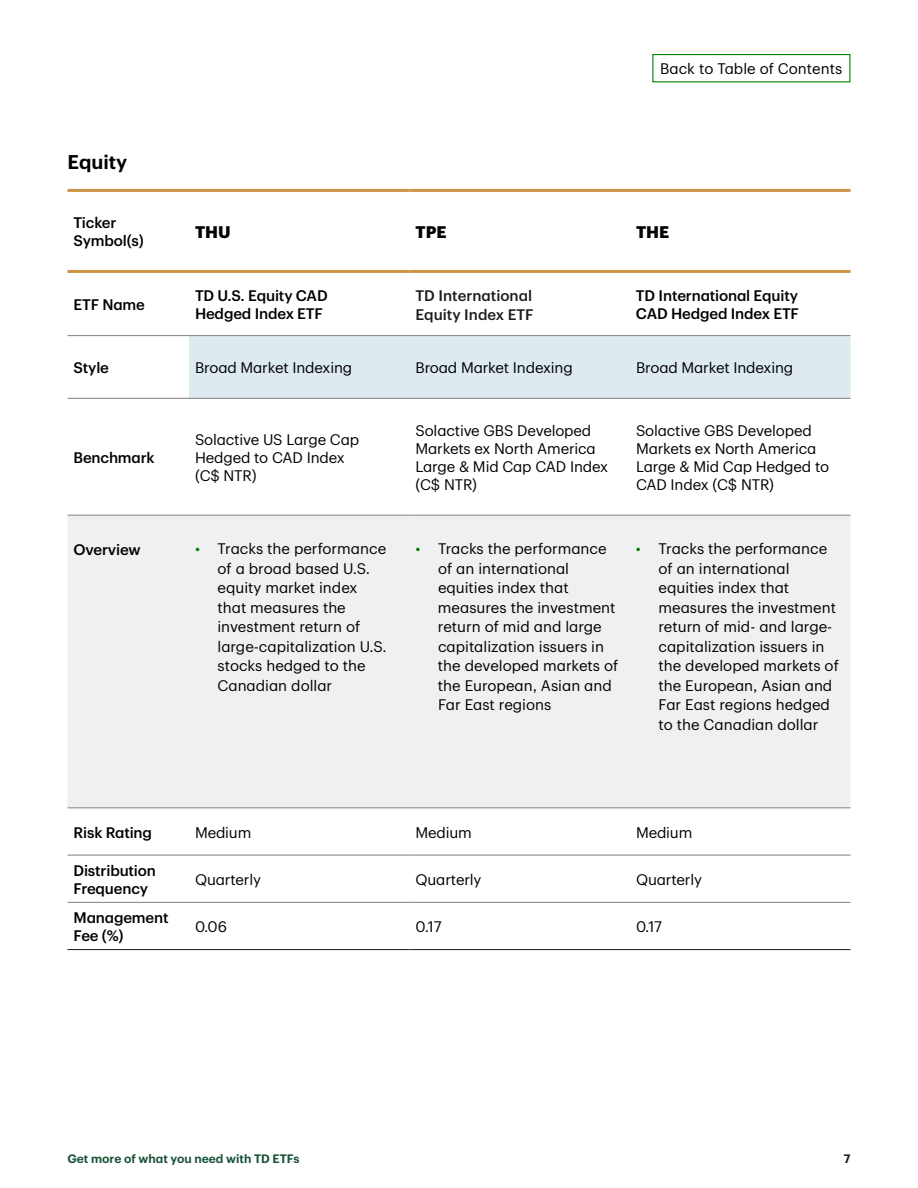
<style>
.page{position:relative;width:918px;height:1188px;background:#fff}
.page>*{position:absolute;margin:0;border:0;box-sizing:border-box;transform-origin:0 0}
.t1{font:600 19.5px "TD Graphik";color:#000}
.t2{font:700 16.5px "TD Graphik";color:#000}
.t3{font:15px/19.5px "TD Graphik";color:#000}
.t4{font:500 15px/18px "TD Graphik";letter-spacing:-.01em;color:#000}
.t5{font:500 15px/19.5px "TD Graphik";color:#1c1c1c}
.t6{font:600 12px "TD Graphik";color:#1a5236}
.t7{font:600 12px "TD Graphik";color:#1c1c1c}
.s1{color:#038203}
</style>
<div class="page">
<div style="left:189px;top:336px;width:661px;height:62px;background:#ddeaf0"></div>
<div style="left:68px;top:516px;width:782px;height:292px;background:#f0f0f0"></div>
<hr style="left:68px;top:189px;width:121px;height:3px;background:#cb9545">
<hr style="left:189px;top:189px;width:221px;height:3px;background:#cb9545">
<hr style="left:410px;top:189px;width:220px;height:3px;background:#cb9545">
<hr style="left:630px;top:189px;width:220px;height:3px;background:#cb9545">
<hr style="left:189px;top:808px;width:221px;height:1px;background:#808080">
<hr style="left:410px;top:808px;width:220px;height:1px;background:#808080">
<hr style="left:630px;top:808px;width:220px;height:1px;background:#808080">
<hr style="left:68px;top:270px;width:121px;height:3px;background:#cb9545">
<hr style="left:189px;top:270px;width:221px;height:3px;background:#cb9545">
<hr style="left:410px;top:270px;width:220px;height:3px;background:#cb9545">
<hr style="left:630px;top:270px;width:220px;height:3px;background:#cb9545">
<hr style="left:68px;top:398px;width:121px;height:1px;background:#808080">
<hr style="left:189px;top:398px;width:221px;height:1px;background:#808080">
<hr style="left:410px;top:398px;width:220px;height:1px;background:#808080">
<hr style="left:630px;top:398px;width:220px;height:1px;background:#808080">
<hr style="left:189px;top:515px;width:221px;height:1px;background:#808080">
<hr style="left:630px;top:515px;width:220px;height:1px;background:#808080">
<hr style="left:189px;top:335px;width:221px;height:1px;background:#808080">
<hr style="left:410px;top:335px;width:220px;height:1px;background:#808080">
<hr style="left:630px;top:335px;width:220px;height:1px;background:#808080">
<hr style="left:189px;top:855px;width:221px;height:1px;background:#808080">
<hr style="left:630px;top:855px;width:220px;height:1px;background:#808080">
<hr style="left:68px;top:515px;width:121px;height:1px;background:#808080">
<hr style="left:410px;top:515px;width:220px;height:1px;background:#808080">
<hr style="left:68px;top:808px;width:121px;height:1px;background:#808080">
<hr style="left:68px;top:855px;width:121px;height:1px;background:#808080">
<hr style="left:410px;top:855px;width:220px;height:1px;background:#808080">
<hr style="left:68px;top:335px;width:121px;height:1px;background:#808080">
<hr style="left:68px;top:902px;width:121px;height:1px;background:#808080">
<hr style="left:189px;top:902px;width:221px;height:1px;background:#808080">
<hr style="left:410px;top:902px;width:220px;height:1px;background:#808080">
<hr style="left:630px;top:902px;width:220px;height:1px;background:#808080">
<hr style="left:68px;top:949px;width:121px;height:1px;background:#1a1a1a">
<hr style="left:189px;top:949px;width:221px;height:1px;background:#1a1a1a">
<hr style="left:410px;top:949px;width:220px;height:1px;background:#1a1a1a">
<hr style="left:630px;top:949px;width:220px;height:1px;background:#1a1a1a">
<div style="left:652px;top:54px;width:198px;height:28px;border:1px solid #038203"></div>
<h1 class="t1" style="left:68px;top:147px;width:61px">Equity</h1>
<p class="t3" style="left:660px;top:58px;width:184px">Back to Table of Contents</p>
<p class="t4" style="left:74px;top:212px;width:72px">Ticker<br>Symbol(s)</p>
<p class="t2" style="left:195px;top:219px;width:37px">THU</p>
<p class="t2" style="left:416px;top:219px;width:33px">TPE</p>
<p class="t2" style="left:636px;top:219px;width:35px">THE</p>
<p class="t4" style="left:74px;top:295px;width:73px">ETF Name</p>
<p class="t4" style="left:195px;top:286px;width:134px">TD U.S. Equity CAD<br>Hedged Index ETF</p>
<p class="t5" style="left:415px;top:284px;width:120px">TD International<br>Equity Index ETF</p>
<p class="t4" style="left:636px;top:286px;width:165px">TD International Equity<br>CAD Hedged Index ETF</p>
<p class="t4" style="left:74px;top:358px;width:37px">Style</p>
<p class="t3" style="left:195px;top:357px;width:159px">Broad Market Indexing</p>
<p class="t3" style="left:416px;top:357px;width:159px">Broad Market Indexing</p>
<p class="t3" style="left:636px;top:357px;width:159px">Broad Market Indexing</p>
<p class="t4" style="left:74px;top:447px;width:83px">Benchmark</p>
<p class="t3" style="left:195px;top:429px;width:166px;line-height:18px">Solactive US Large Cap<br>Hedged to CAD Index (C$ NTR)</p>
<p class="t3" style="left:416px;top:420px;width:194px;line-height:18px">Solactive GBS Developed<br>Markets ex North America<br>Large &amp; Mid Cap CAD Index (C$ NTR)</p>
<p class="t3" style="left:636px;top:420px;width:195px;line-height:18px">Solactive GBS Developed<br>Markets ex North America<br>Large &amp; Mid Cap Hedged to<br>CAD Index (C$ NTR)</p>
<p class="t4" style="left:74px;top:539px;width:69px">Overview</p>
<p class="t3" style="left:218px;top:538px;width:171px;text-indent:-22px"><span class="s1">•</span> Tracks the performance of a broad based U.S. equity market index that measures the investment return of large-capitalization U.S. stocks hedged to the<br>Canadian dollar</p>
<p class="t3" style="left:438px;top:538px;width:182px;text-indent:-22px"><span class="s1">•</span> Tracks the performance of an international equities index that measures the investment return of mid and large capitalization issuers in the developed markets of the European, Asian and<br>Far East regions</p>
<p class="t3" style="left:658px;top:538px;width:179px;text-indent:-22px"><span class="s1">•</span> Tracks the performance of an international equities index that measures the investment</p>
<p class="t3" style="left:658px;top:616px;width:175px">return of mid- and large-</p>
<p class="t3" style="left:658px;top:636px;width:182px">capitalization issuers in the developed markets of the European, Asian and<br>Far East regions hedged to the Canadian dollar</p>
<p class="t4" style="left:74px;top:822px;width:80px">Risk Rating</p>
<p class="t3" style="left:195px;top:821px;width:58px">Medium</p>
<p class="t3" style="left:416px;top:821px;width:58px">Medium</p>
<p class="t3" style="left:636px;top:821px;width:58px">Medium</p>
<p class="t4" style="left:74px;top:860px;width:84px">Distribution<br>Frequency</p>
<p class="t3" style="left:195px;top:868px;width:68px">Quarterly</p>
<p class="t3" style="left:416px;top:868px;width:68px">Quarterly</p>
<p class="t3" style="left:636px;top:868px;width:68px">Quarterly</p>
<p class="t4" style="left:74px;top:908px;width:97px">Management<br>Fee (%)</p>
<p class="t3" style="left:195px;top:916px;width:33px">0.06</p>
<p class="t3" style="left:416px;top:916px;width:28px">0.17</p>
<p class="t3" style="left:636px;top:916px;width:28px">0.17</p>
<p class="t6" style="left:68px;top:1150px;width:234px">Get more of what you need with TD ETFs</p>
<p class="t7" style="left:844px;top:1150px;width:8px">7</p>
</div>
